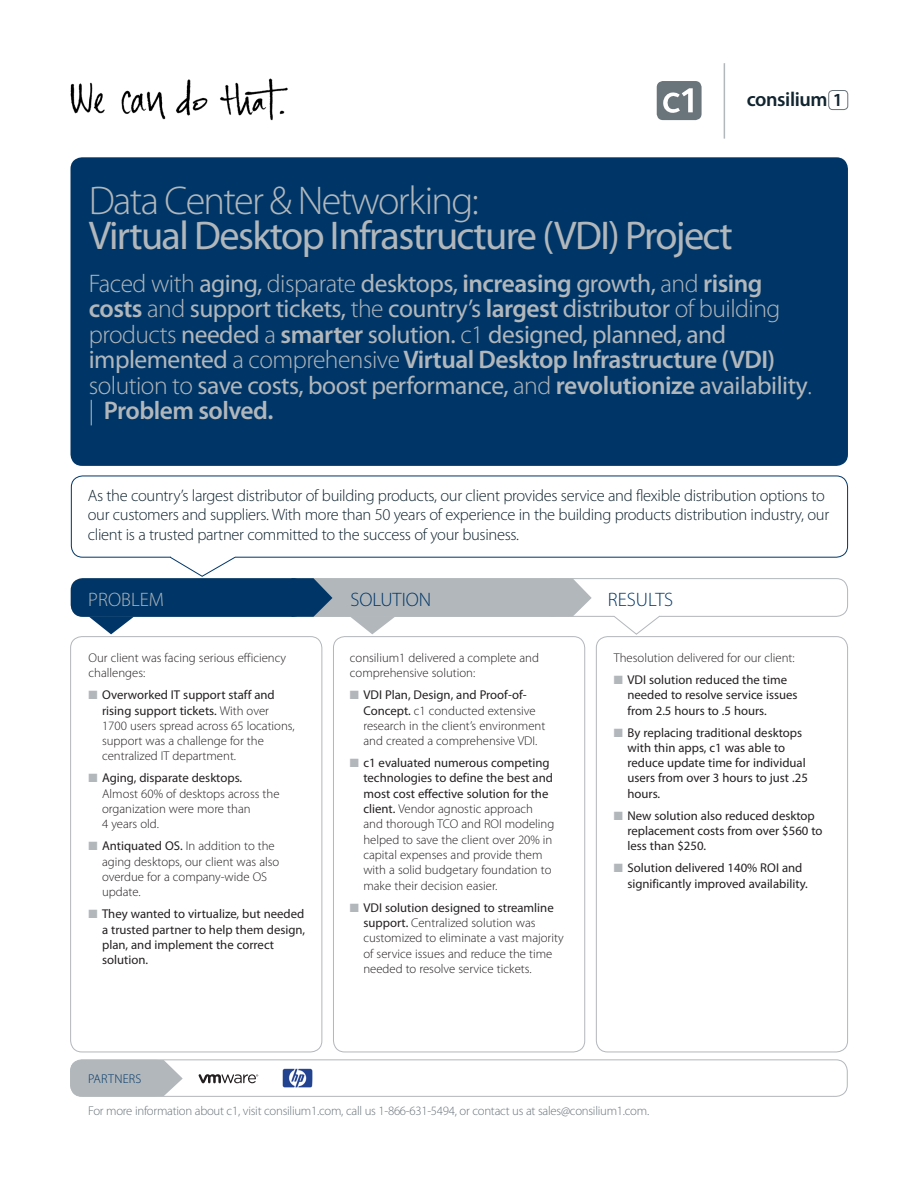
<style>
.page{position:relative;width:918px;height:1188px;background:#fff}
.page>*{position:absolute;margin:0;border:0;box-sizing:border-box;transform-origin:0 0}
.t1{font:40.2px/35.2px "Myriad Pro";letter-spacing:-.04em;color:#b2b7bb}
.t2{font:25.5px/25.5px "Myriad Pro";letter-spacing:-.02em;color:#b2b7bb}
.t3{font:600 20.1px "Myriad Pro";letter-spacing:-.02em;color:#112530}
.t4{font:300 19.5px "Myriad Pro";color:#003667}
.t5{font:300 19.5px "Myriad Pro";color:#b2b7bb}
.t6{font:300 16.5px/19.8px "Myriad Pro";letter-spacing:-.02em;color:#112530}
.t7{font:300 12.75px/15.3px "Myriad Pro";color:#231f20}
.t8{font:12.75px/15.3px "Myriad Pro";color:#231f20}
.t9{font:300 12.75px "Myriad Pro";letter-spacing:-.02em;color:#6a747b}
.t10{font:300 12.75px "Myriad Pro";letter-spacing:.02em;color:#003667}
.s1{font-size:18.45px}
.s2{font-weight:300}
.s3{font-weight:600}
.s4{color:#b2b7bb}
.s5{font-weight:400}
</style>
<div class="page">
<div style="left:70px;top:1060px;width:97px;height:36px;background:#b2b7bb;border-radius:11px"></div>
<div style="left:70px;top:636px;width:252px;height:416px;border:1px solid #b2b7bb;border-radius:11px"></div>
<div style="left:333px;top:636px;width:252px;height:416px;border:1px solid #b2b7bb;border-radius:11px"></div>
<div style="left:596px;top:636px;width:252px;height:416px;border:1px solid #b2b7bb;border-radius:11px"></div>
<div style="left:71px;top:157px;width:777px;height:309px;background:#003667;border-radius:12px"></div>
<div style="left:828px;top:90px;width:20px;height:20px;border:1px solid #6a747b;border-radius:4px"></div>
<hr style="left:724px;top:63px;width:1px;height:76px;background:#b2b7bb">
<div style="left:657px;top:81px;width:45px;height:39px;background:#6a747b;border-radius:6px"></div>
<svg style="left:663px;top:88px;width:30px;height:25px"></svg>
<img style="left:70px;top:78px;width:218px;height:43px">
<div style="left:71px;top:476px;width:777px;height:82px;border:1px solid #003667;border-radius:11px"></div>
<svg style="left:169px;top:556px;width:67px;height:21px"></svg>
<div style="left:71px;top:578px;width:777px;height:39px;border:1px solid #b2b7bb;border-radius:11px"></div>
<div style="left:282px;top:579px;width:282px;height:38px;background:#b2b7bb;border-radius:11px"></div>
<div style="left:71px;top:579px;width:233px;height:37px;background:#003667;border-radius:11px"></div>
<div style="left:71px;top:578px;width:234px;height:39px;border:2px solid #003667;border-radius:11px"></div>
<svg style="left:292px;top:578px;width:40px;height:39px"></svg>
<svg style="left:551px;top:578px;width:41px;height:39px"></svg>
<div style="left:70px;top:1059px;width:778px;height:38px;border:1px solid #b2b7bb;border-radius:11px"></div>
<svg style="left:351px;top:617px;width:44px;height:17px"></svg>
<svg style="left:613px;top:615px;width:48px;height:20px"></svg>
<svg style="left:89px;top:617px;width:45px;height:17px"></svg>
<svg style="left:142px;top:1060px;width:41px;height:36px"></svg>
<img style="left:283px;top:1069px;width:29px;height:18px">
<svg style="left:199px;top:1074px;width:59px;height:9px"></svg>
<p class="t3" style="left:747px;top:87px;width:98px">consilium <span class="s1">1</span></p>
<p class="t1" style="left:89px;top:182px;width:646px"><span class="s2">Data Center &amp; Networking:<br></span>Virtual Desktop Infrastructure (VDI) Project</p>
<p class="t2" style="left:89px;top:270px;width:725px"><span class="s2">Faced with</span> aging, <span class="s2">disparate</span> desktops, <span class="s3">increasing</span> growth, <span class="s2">and</span> <span class="s3">rising costs</span> <span class="s2">and</span> support tickets, <span class="s2">the</span> country’s <span class="s3">largest</span> distributor <span class="s2">of building products</span> needed <span class="s2">a</span> <span class="s3">smarter</span> solution. <span class="s2">c1</span> designed, planned, and implemented <span class="s2">a comprehensive</span> <span class="s3">Virtual Desktop Infrastructure (VDI) </span><span class="s2">solution to</span> save costs, boost performance, <span class="s2">and</span> <span class="s3">revolutionize</span> availability<span class="s2">. |</span> <span class="s3">Problem solved.</span></p>
<p class="t6" style="left:88px;top:485px;width:743px">As the country’s largest distributor of building products, our client provides service and flexible distribution options to our customers and suppliers. With more than 50 years of experience in the building products distribution industry, our client is a trusted partner committed to the success of your business.</p>
<p class="t5" style="left:88px;top:589px;width:77px">PROBLEM</p>
<p class="t4" style="left:350px;top:589px;width:83px">SOLUTION</p>
<p class="t4" style="left:608px;top:589px;width:67px">RESULTS</p>
<p class="t7" style="left:89px;top:650px;width:199px">Our client was facing serious efficiency challenges:</p>
<p class="t7" style="left:102px;top:688px;width:194px;text-indent:-13px"><span class="s4">■</span> <span class="s5">Overworked IT support staff and rising support tickets.</span> With over 1700 users spread across 65 locations, support was a challenge for the centralized IT department.</p>
<p class="t7" style="left:102px;top:771px;width:179px;text-indent:-13px"><span class="s4">■</span> <span class="s5">Aging, disparate desktops.<br></span>Almost 60% of desktops across the organization were more than<br>4 years old.</p>
<p class="t7" style="left:102px;top:839px;width:179px;text-indent:-13px"><span class="s4">■</span> <span class="s5">Antiquated OS.</span> In addition to the aging desktops, our client was also overdue for a company-wide OS update.</p>
<p class="t8" style="left:102px;top:906px;width:205px;text-indent:-13px"><span class="s4">■</span> They wanted to virtualize, but needed a trusted partner to help them design, plan, and implement the correct solution.</p>
<p class="t10" style="left:88px;top:1072px;width:55px">PARTNERS</p>
<p class="t7" style="left:350px;top:650px;width:191px">consilium1 delivered a complete and comprehensive solution:</p>
<p class="t7" style="left:363px;top:688px;width:183px;text-indent:-14px"><span class="s4">■</span> <span class="s5">VDI Plan, Design, and Proof-of-Concept.</span> c1 conducted extensive research in the client’s environment and created a comprehensive VDI.</p>
<p class="t7" style="left:363px;top:755px;width:192px;text-indent:-14px"><span class="s4">■</span> <span class="s5">c1 evaluated numerous competing technologies to define the best and most cost effective solution for the client.</span> Vendor agnostic approach and thorough TCO and ROI modeling helped to save the client over 20% in capital expenses and provide them with a solid budgetary foundation to make their decision easier.</p>
<p class="t7" style="left:363px;top:900px;width:202px;text-indent:-14px"><span class="s4">■</span> <span class="s5">VDI solution designed to streamline support.</span> Centralized solution was customized to eliminate a vast majority of service issues and reduce the time needed to resolve service tickets.</p>
<p class="t7" style="left:614px;top:650px;width:182px">Thesolution delivered for our client:</p>
<p class="t8" style="left:627px;top:672px;width:172px;text-indent:-14px"><span class="s4">■</span> VDI solution reduced the time needed to resolve service issues from 2.5 hours to .5 hours.</p>
<p class="t8" style="left:627px;top:724px;width:182px;text-indent:-14px"><span class="s4">■</span> By replacing traditional desktops with thin apps, c1 was able to reduce update time for individual users from over 3 hours to just .25 hours.</p>
<p class="t8" style="left:627px;top:808px;width:197px;text-indent:-14px"><span class="s4">■</span> New solution also reduced desktop replacement costs from over $560 to less than $250.</p>
<p class="t8" style="left:627px;top:860px;width:182px;text-indent:-14px"><span class="s4">■</span> Solution delivered 140% ROI and significantly improved availability.</p>
<p class="t9" style="left:88px;top:1103px;width:563px">For more information about c1, visit consilium1.com, call us 1-866-631-5494, or contact us at sales@consilium1.com.</p>
</div>
